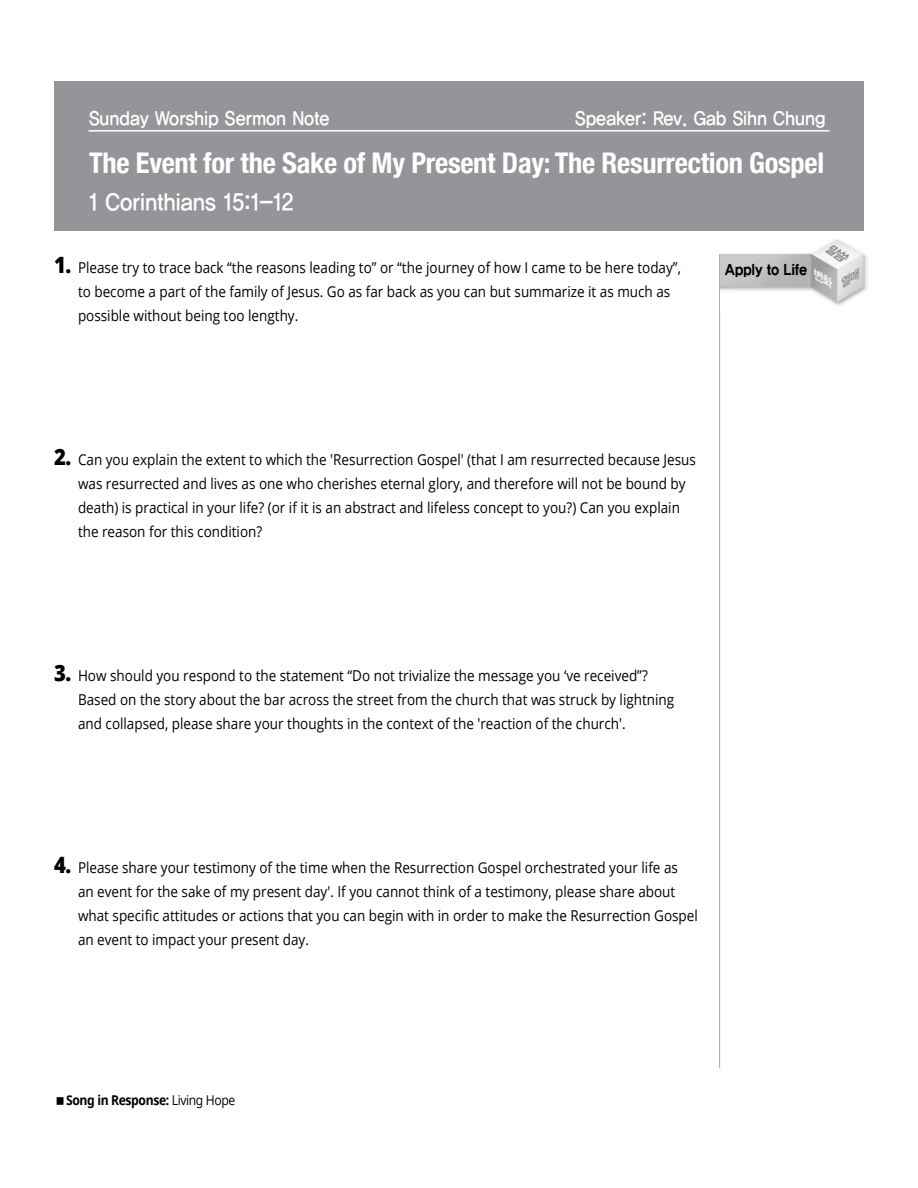
<style>
.page{position:relative;width:918px;height:1188px;background:#fff}
.page>*{position:absolute;margin:0;border:0;box-sizing:border-box;transform-origin:0 0}
.t1{font:700 condensed 28.5px "Helvetica Neue";letter-spacing:-.01em;color:#fff}
.t2{font:24px "YDIYGO140";color:#fff;scale:.9 1}
.t3{font:19.5px "YDIYGO140";color:#fff;scale:.9 1}
.t4{font:15px/24px "Open Sans";color:#000;scale:.9 1}
.t5{font:15px "YDIYGO160";letter-spacing:-.02em;color:#000;scale:.9 1}
.t6{font:700 13.5px "Open Sans";letter-spacing:-.03em;color:#000;scale:.9 1}
.s1{font-weight:800;font-size:22.5px}
.s2{font-weight:400}
</style>
<div class="page">
<img style="left:720px;top:239px;width:148px;height:67px">
<hr style="left:719px;top:254px;width:1px;height:814px;background:#a4a4a4">
<div style="left:54px;top:81px;width:810px;height:149px;background:#939598"></div>
<hr style="left:89px;top:130px;width:740px;height:2px;background:#fff">
<h3 class="t3" style="left:89px;top:107px;width:269px">Sunday Worship Sermon Note</h3>
<h3 class="t3" style="left:575px;top:107px;width:280px">Speaker: Rev. Gab Sihn Chung</h3>
<h1 class="t1" style="left:89px;top:139px;width:737px">The Event for the Sake of My Present Day: The Resurrection Gospel</h1>
<h2 class="t2" style="left:89px;top:188px;width:228px">1 Corinthians 15:1-12</h2>
<p class="t4" style="left:78px;top:255px;width:671px;text-indent:-24px"><span class="s1">1.</span> Please try to trace back “the reasons leading to” or “the journey of how I came to be here today”, to become a part of the family of Jesus. Go as far back as you can but summarize it as much as possible without being too lengthy.</p>
<p class="t5" style="left:725px;top:261px;width:93px">Apply to Life</p>
<p class="t4" style="left:78px;top:447px;width:688px;text-indent:-24px"><span class="s1">2.</span> Can you explain the extent to which the 'Resurrection Gospel' (that I am resurrected because Jesus was resurrected and lives as one who cherishes eternal glory, and therefore will not be bound by death) is practical in your life? (or if it is an abstract and lifeless concept to you?) Can you explain the reason for this condition?</p>
<p class="t4" style="left:78px;top:663px;width:664px;text-indent:-24px"><span class="s1">3.</span> How should you respond to the statement “Do not trivialize the message you ‘ve received”?<br>Based on the story about the bar across the street from the church that was struck by lightning and collapsed, please share your thoughts in the context of the 'reaction of the church'.</p>
<p class="t4" style="left:78px;top:855px;width:690px;text-indent:-24px"><span class="s1">4.</span> Please share your testimony of the time when the Resurrection Gospel orchestrated your life as<br>an event for the sake of my present day'. If you cannot think of a testimony, please share about what specific attitudes or actions that you can begin with in order to make the Resurrection Gospel an event to impact your present day.</p>
<p class="t6" style="left:66px;top:1090px;width:189px">Song in Response: <span class="s2">Living Hope</span></p>
</div>
